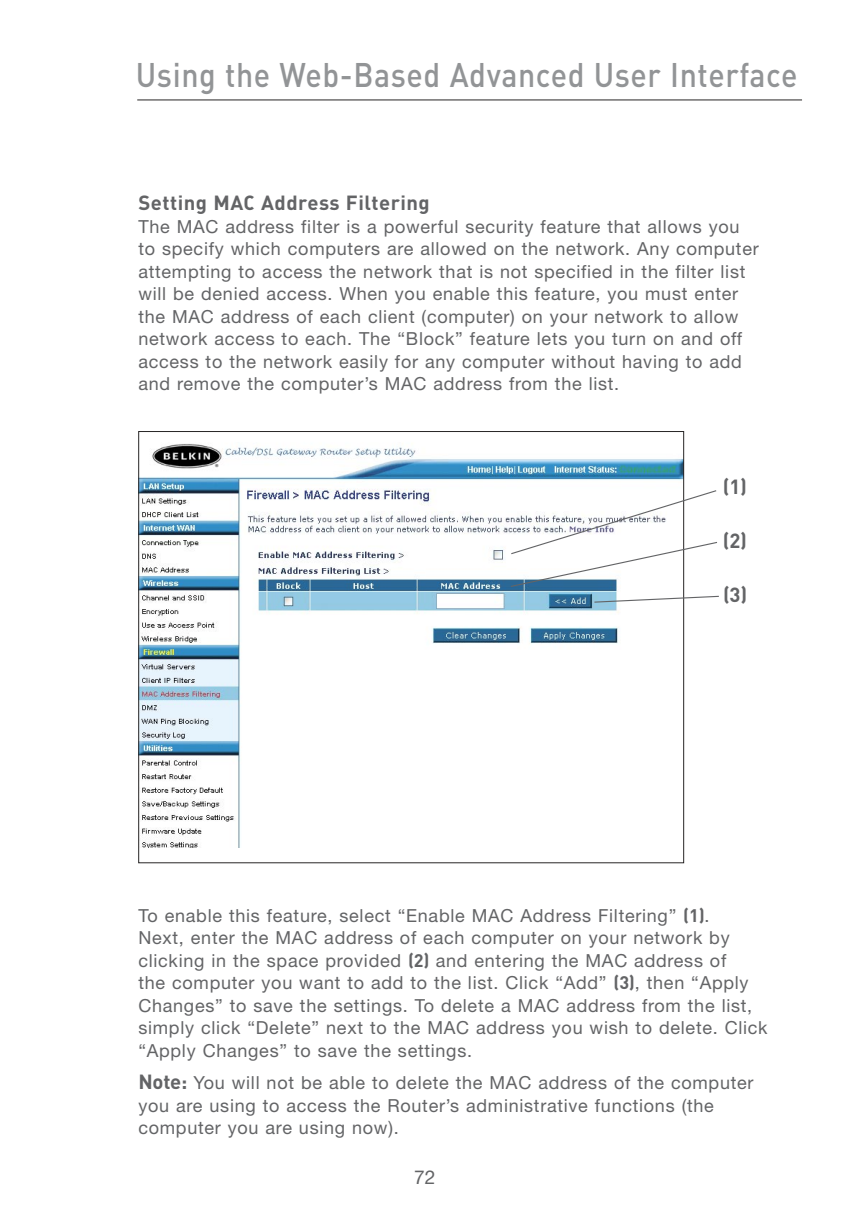
<style>
.page{position:relative;width:851px;height:1215px;background:#fff}
.page>*{position:absolute;margin:0;border:0;box-sizing:border-box;transform-origin:0 0}
.t1{font:500 33.75px "DIN";letter-spacing:.02em;color:#929496;scale:.9 1}
.Style_1{font:700 20.25px "DIN";letter-spacing:.025em;color:#636466}
.t2{font:19.12px "Helvetica Neue";color:#636466}
.t3{font:18px/22.5px "Helvetica Neue";letter-spacing:.04em;color:#636466}
.s1{font-family:"DIN";font-weight:700}
.s2{font-family:"DIN";font-weight:700;font-size:20.25px}
</style>
<div class="page">
<hr style="left:137px;top:100px;width:665px;height:1px;background:#272525">
<img style="left:140px;top:444px;width:542px;height:404px">
<svg style="left:509px;top:489px;width:208px;height:99px"></svg>
<svg style="left:593px;top:595px;width:126px;height:8px"></svg>
<h1 class="t1" style="left:136px;top:54px;width:736px">Using the Web-Based Advanced User Interface</h1>
<p class="Style_1" style="left:138px;top:189px;width:293px">Setting MAC Address Filtering</p>
<p class="t3" style="left:138px;top:215px;width:621px">The MAC address filter is a powerful security feature that allows you to specify which computers are allowed on the network. Any computer attempting to access the network that is not specified in the filter list will be denied access. When you enable this feature, you must enter the MAC address of each client (computer) on your network to allow network access to each. The “Block” feature lets you turn on and off access to the network easily for any computer without having to add and remove the computer’s MAC address from the list.</p>
<p class="Style_1" style="left:722px;top:474px;width:26px">(1)</p>
<p class="Style_1" style="left:722px;top:528px;width:26px">(2)</p>
<p class="Style_1" style="left:723px;top:581px;width:26px">(3)</p>
<p class="t3" style="left:138px;top:904px;width:630px">To enable this feature, select “Enable MAC Address Filtering” <span class="s1">(1)</span>.<br>Next, enter the MAC address of each computer on your network by clicking in the space provided <span class="s1">(2)</span> and entering the MAC address of<br>the computer you want to add to the list. Click “Add” <span class="s1">(3)</span>, then “Apply Changes” to save the settings. To delete a MAC address from the list, simply click “Delete” next to the MAC address you wish to delete. Click “Apply Changes” to save the settings.</p>
<p class="t3" style="left:138px;top:1072px;width:616px"><span class="s2">Note:</span> You will not be able to delete the MAC address of the computer you are using to access the Router’s administrative functions (the computer you are using now).</p>
<p class="t2" style="left:414px;top:1166px;width:23px">72</p>
</div>
